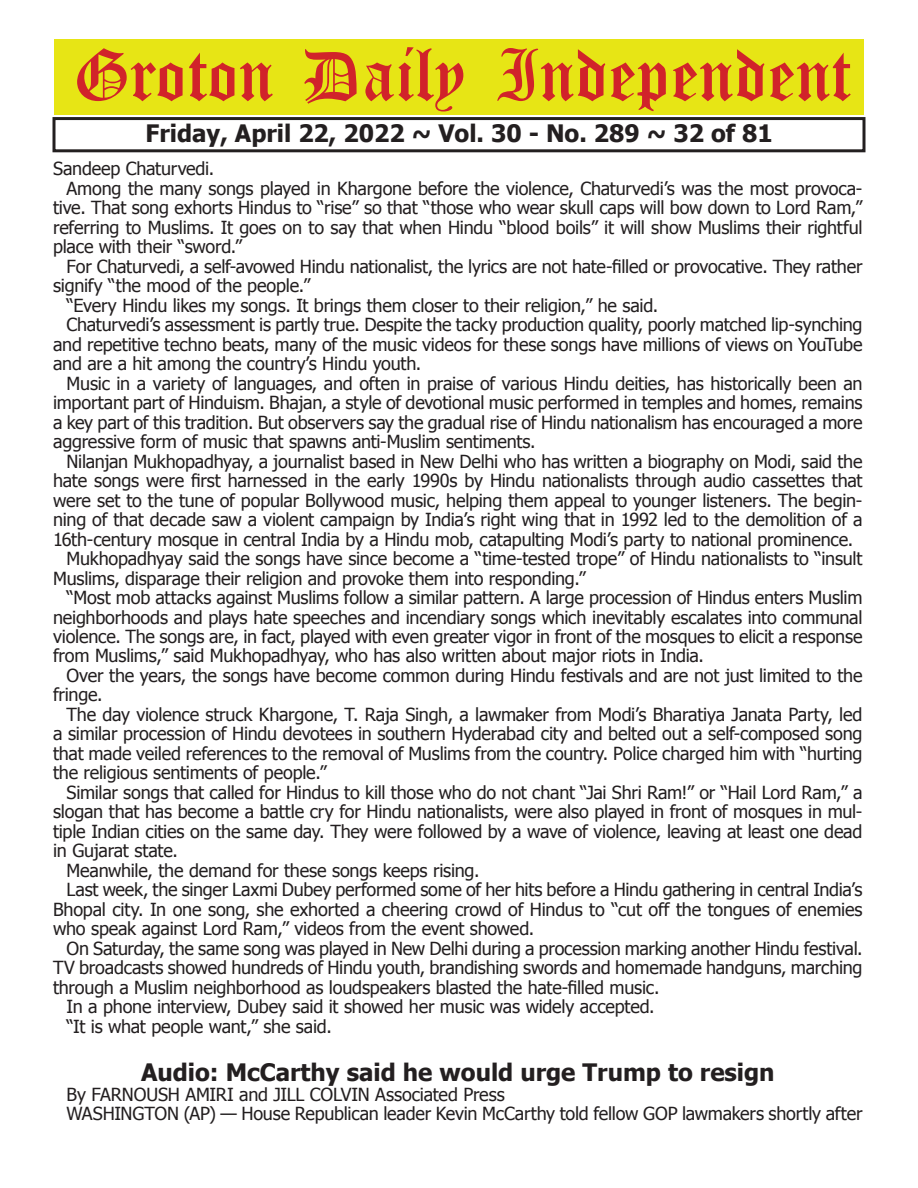
<style>
.page{position:relative;width:918px;height:1188px;background:#fff}
.page>*{position:absolute;margin:0;border:0;box-sizing:border-box;transform-origin:0 0}
.t1{font:54px "Old English Five";color:#d1232a}
.t2{font:700 24px "Tahoma";color:#231f20}
.t3{font:18px/19.5px "Tahoma";letter-spacing:-.015em;color:#231f20}
</style>
<div class="page">
<div style="left:52px;top:117px;width:814px;height:35px;border:3px solid #231f20"></div>
<div style="left:54px;top:40px;width:810px;height:75px;background:#e7e515"></div>
<h1 class="t1" style="left:73px;top:50px;width:779px">Groton Daily Independent</h1>
<h2 class="t2" style="left:145px;top:116px;width:629px">Friday, April 22, 2022 ~ Vol. 30 - No. 289 ~ 32 of 81</h2>
<p class="t3" style="left:53px;top:158px;width:163px">Sandeep Chaturvedi.</p>
<p class="t3" style="left:67px;top:178px;width:797px">Among the many songs played in Khargone before the violence, Chaturvedi’s was the most provoca-</p>
<p class="t3" style="left:53px;top:197px;width:811px">tive. That song exhorts Hindus to “rise” so that “those who wear skull caps will bow down to Lord Ram,”</p>
<p class="t3" style="left:53px;top:217px;width:811px">referring to Muslims. It goes on to say that when Hindu “blood boils” it will show Muslims their rightful</p>
<p class="t3" style="left:53px;top:236px;width:191px">place with their “sword.”</p>
<p class="t3" style="left:67px;top:255px;width:797px">For Chaturvedi, a self-avowed Hindu nationalist, the lyrics are not hate-filled or provocative. They rather</p>
<p class="t3" style="left:53px;top:275px;width:259px">signify “the mood of the people.”</p>
<p class="t3" style="left:67px;top:294px;width:593px">“Every Hindu likes my songs. It brings them closer to their religion,” he said.</p>
<p class="t3" style="left:67px;top:314px;width:797px">Chaturvedi’s assessment is partly true. Despite the tacky production quality, poorly matched lip-synching</p>
<p class="t3" style="left:53px;top:333px;width:811px">and repetitive techno beats, many of the music videos for these songs have millions of views on YouTube</p>
<p class="t3" style="left:53px;top:353px;width:370px">and are a hit among the country’s Hindu youth.</p>
<p class="t3" style="left:67px;top:372px;width:797px">Music in a variety of languages, and often in praise of various Hindu deities, has historically been an</p>
<p class="t3" style="left:53px;top:392px;width:811px">important part of Hinduism. Bhajan, a style of devotional music performed in temples and homes, remains</p>
<p class="t3" style="left:53px;top:411px;width:811px">a key part of this tradition. But observers say the gradual rise of Hindu nationalism has encouraged a more</p>
<p class="t3" style="left:53px;top:431px;width:484px">aggressive form of music that spawns anti-Muslim sentiments.</p>
<p class="t3" style="left:67px;top:450px;width:797px">Nilanjan Mukhopadhyay, a journalist based in New Delhi who has written a biography on Modi, said the</p>
<p class="t3" style="left:53px;top:470px;width:811px">hate songs were first harnessed in the early 1990s by Hindu nationalists through audio cassettes that</p>
<p class="t3" style="left:53px;top:489px;width:811px">were set to the tune of popular Bollywood music, helping them appeal to younger listeners. The begin-</p>
<p class="t3" style="left:53px;top:509px;width:811px">ning of that decade saw a violent campaign by India’s right wing that in 1992 led to the demolition of a</p>
<p class="t3" style="left:53px;top:528px;width:802px">16th-century mosque in central India by a Hindu mob, catapulting Modi’s party to national prominence.</p>
<p class="t3" style="left:67px;top:548px;width:797px">Mukhopadhyay said the songs have since become a “time-tested trope” of Hindu nationalists to “insult</p>
<p class="t3" style="left:53px;top:567px;width:534px">Muslims, disparage their religion and provoke them into responding.”</p>
<p class="t3" style="left:67px;top:587px;width:797px">“Most mob attacks against Muslims follow a similar pattern. A large procession of Hindus enters Muslim</p>
<p class="t3" style="left:53px;top:606px;width:811px">neighborhoods and plays hate speeches and incendiary songs which inevitably escalates into communal</p>
<p class="t3" style="left:53px;top:626px;width:811px">violence. The songs are, in fact, played with even greater vigor in front of the mosques to elicit a response</p>
<p class="t3" style="left:53px;top:645px;width:652px">from Muslims,” said Mukhopadhyay, who has also written about major riots in India.</p>
<p class="t3" style="left:67px;top:665px;width:797px">Over the years, the songs have become common during Hindu festivals and are not just limited to the</p>
<p class="t3" style="left:53px;top:684px;width:51px">fringe.</p>
<p class="t3" style="left:67px;top:704px;width:797px">The day violence struck Khargone, T. Raja Singh, a lawmaker from Modi’s Bharatiya Janata Party, led</p>
<p class="t3" style="left:53px;top:723px;width:811px">a similar procession of Hindu devotees in southern Hyderabad city and belted out a self-composed song</p>
<p class="t3" style="left:53px;top:743px;width:811px">that made veiled references to the removal of Muslims from the country. Police charged him with “hurting</p>
<p class="t3" style="left:53px;top:762px;width:275px">the religious sentiments of people.”</p>
<p class="t3" style="left:67px;top:782px;width:797px">Similar songs that called for Hindus to kill those who do not chant “Jai Shri Ram!” or “Hail Lord Ram,” a</p>
<p class="t3" style="left:53px;top:801px;width:811px">slogan that has become a battle cry for Hindu nationalists, were also played in front of mosques in mul-</p>
<p class="t3" style="left:53px;top:821px;width:811px">tiple Indian cities on the same day. They were followed by a wave of violence, leaving at least one dead</p>
<p class="t3" style="left:53px;top:840px;width:126px">in Gujarat state.</p>
<p class="t3" style="left:67px;top:860px;width:414px">Meanwhile, the demand for these songs keeps rising.</p>
<p class="t3" style="left:67px;top:879px;width:797px">Last week, the singer Laxmi Dubey performed some of her hits before a Hindu gathering in central India’s</p>
<p class="t3" style="left:53px;top:899px;width:811px">Bhopal city. In one song, she exhorted a cheering crowd of Hindus to “cut off the tongues of enemies</p>
<p class="t3" style="left:53px;top:918px;width:483px">who speak against Lord Ram,” videos from the event showed.</p>
<p class="t3" style="left:67px;top:938px;width:798px">On Saturday, the same song was played in New Delhi during a procession marking another Hindu festival.</p>
<p class="t3" style="left:53px;top:957px;width:811px">TV broadcasts showed hundreds of Hindu youth, brandishing swords and homemade handguns, marching</p>
<p class="t3" style="left:53px;top:977px;width:608px">through a Muslim neighborhood as loudspeakers blasted the hate-filled music.</p>
<p class="t3" style="left:67px;top:996px;width:590px">In a phone interview, Dubey said it showed her music was widely accepted.</p>
<p class="t3" style="left:67px;top:1016px;width:267px">“It is what people want,” she said.</p>
<h2 class="t2" style="left:141px;top:1056px;width:635px">Audio: McCarthy said he would urge Trump to resign</h2>
<p class="t3" style="left:67px;top:1084px;width:797px">By FARNOUSH AMIRI and JILL COLVIN Associated Press<br>WASHINGTON (AP) — House Republican leader Kevin McCarthy told fellow GOP lawmakers shortly after</p>
</div>
